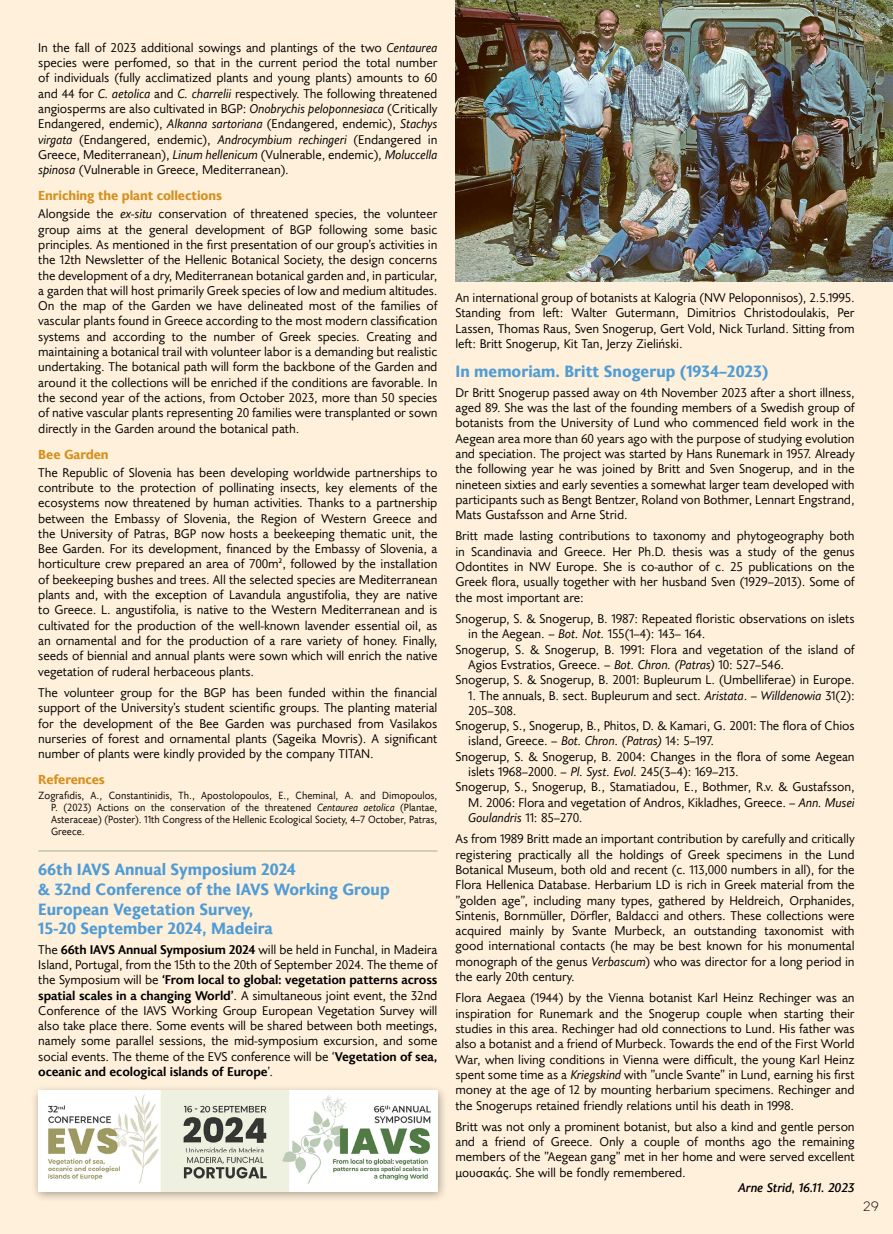
<style>
.page{position:relative;width:893px;height:1234px;background:#fff}
.page>*{position:absolute;margin:0;border:0;box-sizing:border-box;transform-origin:0 0}
.ENG_title{font:800 16.5px/19.5px "Joanna Sans Nova";color:#509cd5;scale:.96 1}
.t1{font:300 13.5px "CF Asty Std";color:#000}
.ENG_title_Sub_2{font:800 13.2px "Joanna Sans Nova";letter-spacing:-.01em;color:#d5911e}
.ENG_paragr_01_first{font:12.75px/15.3px "Joanna Sans Nova";letter-spacing:-.01em;color:#000;text-align:justify}
.ENG_author{font:italic 500 12.75px "Joanna Sans Nova";letter-spacing:-.01em;color:#000}
.ENG_Bibliografia{font:10.5px/12px "Joanna Sans Nova";color:#000;text-align:justify;scale:.95 1}
.s1{font-style:italic}
.s2{font-weight:700}
</style>
<div class="page">
<div style="left:0;top:0;width:893px;height:1233px;background:#fff0db"></div>
<hr style="left:38px;top:850px;width:399px;height:1px;background:#bfc8a7">
<img style="left:455px;top:0;width:438px;height:281px">
<div style="left:30px;top:1083px;width:418px;height:119px;background:#000;opacity:.35"></div>
<img style="left:38px;top:1090px;width:399px;height:101px">
<p class="ENG_paragr_01_first" style="left:38px;top:39px;width:401px">In the fall of 2023 additional sowings and plantings of the two <span class="s1">Centaurea </span>species were perfomed, so that in the current period the total number of individuals (fully acclimatized plants and young plants) amounts to 60 and 44 for <span class="s1">C. aetolica</span> and <span class="s1">C. charrelii</span> respectively. The following threatened angiosperms are also cultivated in BGP: <span class="s1">Onobrychis peloponnesiaca</span> (Critically Endangered, endemic), <span class="s1">Alkanna sartoriana</span> (Endangered, endemic), <span class="s1">Stachys virgata</span> (Endangered, endemic), <span class="s1">Androcymbium rechingeri</span> (Endangered in Greece, Mediterranean), <span class="s1">Linum hellenicum</span> (Vulnerable, endemic), <span class="s1">Moluccella spinosa</span> (Vulnerable in Greece, Mediterranean).</p>
<p class="ENG_title_Sub_2" style="left:38px;top:186px;width:185px">Enriching the plant collections</p>
<p class="ENG_paragr_01_first" style="left:38px;top:206px;width:401px">Alongside the <span class="s1">ex-situ</span> conservation of threatened species, the volunteer group aims at the general development of BGP following some basic principles. As mentioned in the first presentation of our group’s activities in the 12th Newsletter of the Hellenic Botanical Society, the design concerns the development of a dry, Mediterranean botanical garden and, in particular, a garden that will host primarily Greek species of low and medium altitudes.<br>On the map of the Garden we have delineated most of the families of vascular plants found in Greece according to the most modern classification systems and according to the number of Greek species. Creating and maintaining a botanical trail with volunteer labor is a demanding but realistic undertaking. The botanical path will form the backbone of the Garden and around it the collections will be enriched if the conditions are favorable. In the second year of the actions, from October 2023, more than 50 species of native vascular plants representing 20 families were transplanted or sown directly in the Garden around the botanical path.</p>
<p class="ENG_title_Sub_2" style="left:38px;top:444px;width:72px">Bee Garden</p>
<p class="ENG_paragr_01_first" style="left:38px;top:464px;width:401px">The Republic of Slovenia has been developing worldwide partnerships to contribute to the protection of pollinating insects, key elements of the ecosystems now threatened by human activities. Thanks to a partnership between the Embassy of Slovenia, the Region of Western Greece and the University of Patras, BGP now hosts a beekeeping thematic unit, the Bee Garden. For its development, financed by the Embassy of Slovenia, a horticulture crew prepared an area of 700m², followed by the installation of beekeeping bushes and trees. All the selected species are Mediterranean plants and, with the exception of Lavandula angustifolia, they are native to Greece. L. angustifolia, is native to the Western Mediterranean and is cultivated for the production of the well-known lavender essential oil, as an ornamental and for the production of a rare variety of honey. Finally, seeds of biennial and annual plants were sown which will enrich the native vegetation of ruderal herbaceous plants.</p>
<p class="ENG_paragr_01_first" style="left:38px;top:684px;width:401px">The volunteer group for the BGP has been funded within the financial support of the University’s student scientific groups. The planting material for the development of the Bee Garden was purchased from Vasilakos nurseries of forest and ornamental plants (Sageika Movris). A significant number of plants were kindly provided by the company TITAN.</p>
<p class="ENG_title_Sub_2" style="left:38px;top:769px;width:68px">References</p>
<p class="ENG_Bibliografia" style="left:51px;top:788px;width:408px;text-indent:-13px">Zografidis, A., Constantinidis, Th., Apostolopoulos, E., Cheminal, A. and Dimopoulos, P. (2023) Actions on the conservation of the threatened <span class="s1">Centaurea aetolica</span> (Plantae, Asteraceae) (Poster). 11th Congress of the Hellenic Ecological Society, 4–7 October, Patras, Greece.</p>
<p class="ENG_title" style="left:38px;top:858px;width:368px">66th IAVS Annual Symposium 2024<br>&amp; 32nd Conference of the IAVS Working Group European Vegetation Survey,<br>15-20 September 2024, Madeira</p>
<p class="ENG_paragr_01_first" style="left:38px;top:940px;width:401px">The <span class="s2">66th IAVS Annual Symposium 2024</span> will be held in Funchal, in Madeira Island, Portugal, from the 15th to the 20th of September 2024. The theme of the Symposium will be <span class="s2">‘From local to global: vegetation patterns across spatial scales in a changing World’</span>. A simultaneous joint event, the 32nd Conference of the IAVS Working Group European Vegetation Survey will also take place there. Some events will be shared between both meetings, namely some parallel sessions, the mid-symposium excursion, and some social events. The theme of the EVS conference will be ‘<span class="s2">Vegetation of sea, oceanic and ecological islands of Europe</span>’.</p>
<p class="ENG_paragr_01_first" style="left:455px;top:289px;width:401px">An international group of botanists at Kalogria (NW Peloponnisos), 2.5.1995.<br>Standing from left: Walter Gutermann, Dimitrios Christodoulakis, Per Lassen, Thomas Raus, Sven Snogerup, Gert Vold, Nick Turland. Sitting from left: Britt Snogerup, Kit Tan, Jerzy Zieliński.</p>
<p class="ENG_title" style="left:455px;top:360px;width:328px">In memoriam. Britt Snogerup (1934–2023)</p>
<p class="ENG_paragr_01_first" style="left:455px;top:384px;width:401px">Dr Britt Snogerup passed away on 4th November 2023 after a short illness, aged 89. She was the last of the founding members of a Swedish group of botanists from the University of Lund who commenced field work in the Aegean area more than 60 years ago with the purpose of studying evolution and speciation. The project was started by Hans Runemark in 1957. Already the following year he was joined by Britt and Sven Snogerup, and in the nineteen sixties and early seventies a somewhat larger team developed with participants such as Bengt Bentzer, Roland von Bothmer, Lennart Engstrand, Mats Gustafsson and Arne Strid.</p>
<p class="ENG_paragr_01_first" style="left:455px;top:527px;width:401px">Britt made lasting contributions to taxonomy and phytogeography both in Scandinavia and Greece. Her Ph.D. thesis was a study of the genus Odontites in NW Europe. She is co-author of c. 25 publications on the Greek flora, usually together with her husband Sven (1929–2013). Some of the most important are:</p>
<p class="ENG_paragr_01_first" style="left:468px;top:610px;width:388px;text-indent:-13px">Snogerup, S. &amp; Snogerup, B. 1987: Repeated floristic observations on islets in the Aegean. – <span class="s1">Bot. Not.</span> 155(1–4): 143– 164.</p>
<p class="ENG_paragr_01_first" style="left:468px;top:641px;width:388px;text-indent:-13px">Snogerup, S. &amp; Snogerup, B. 1991: Flora and vegetation of the island of<br>Agios Evstratios, Greece. – <span class="s1">Bot. Chron. (Patras)</span> 10: 527–546.</p>
<p class="ENG_paragr_01_first" style="left:455px;top:671px;width:401px">Snogerup, S. &amp; Snogerup, B. 2001: Bupleurum L. (Umbelliferae) in Europe.</p>
<p class="ENG_paragr_01_first" style="left:468px;top:686px;width:388px">1. The annuals, B. sect. Bupleurum and sect. <span class="s1">Aristata</span>. – <span class="s1">Willdenowia</span> 31(2):<br>205–308.</p>
<p class="ENG_paragr_01_first" style="left:468px;top:717px;width:388px;text-indent:-13px">Snogerup, S., Snogerup, B., Phitos, D. &amp; Kamari, G. 2001: The flora of Chios island, Greece. – <span class="s1">Bot. Chron. (Patras)</span> 14: 5–197.</p>
<p class="ENG_paragr_01_first" style="left:468px;top:748px;width:388px;text-indent:-13px">Snogerup, S. &amp; Snogerup, B. 2004: Changes in the flora of some Aegean islets 1968–2000. – <span class="s1">Pl. Syst. Evol.</span> 245(3–4): 169–213.</p>
<p class="ENG_paragr_01_first" style="left:468px;top:778px;width:388px;text-indent:-13px">Snogerup, S., Snogerup, B., Stamatiadou, E., Bothmer, R.v. &amp; Gustafsson, M. 2006: Flora and vegetation of Andros, Kikladhes, Greece. – <span class="s1">Ann. Musei Goulandris</span> 11: 85–270.</p>
<p class="ENG_paragr_01_first" style="left:455px;top:830px;width:401px">As from 1989 Britt made an important contribution by carefully and critically registering practically all the holdings of Greek specimens in the Lund Botanical Museum, both old and recent (c. 113,000 numbers in all), for the Flora Hellenica Database. Herbarium LD is rich in Greek material from the ”golden age”, including many types, gathered by Heldreich, Orphanides, Sintenis, Bornmüller, Dörfler, Baldacci and others. These collections were acquired mainly by Svante Murbeck, an outstanding taxonomist with good international contacts (he may be best known for his monumental monograph of the genus <span class="s1">Verbascum</span>) who was director for a long period in the early 20th century.</p>
<p class="ENG_paragr_01_first" style="left:455px;top:989px;width:401px">Flora Aegaea (1944) by the Vienna botanist Karl Heinz Rechinger was an inspiration for Runemark and the Snogerup couple when starting their studies in this area. Rechinger had old connections to Lund. His father was also a botanist and a friend of Murbeck. Towards the end of the First World War, when living conditions in Vienna were difficult, the young Karl Heinz spent some time as a <span class="s1">Kriegskind</span> with ”uncle Svante” in Lund, earning his first money at the age of 12 by mounting herbarium specimens. Rechinger and the Snogerups retained friendly relations until his death in 1998.</p>
<p class="ENG_paragr_01_first" style="left:455px;top:1117px;width:401px">Britt was not only a prominent botanist, but also a kind and gentle person and a friend of Greece. Only a couple of months ago the remaining members of the ”Aegean gang” met in her home and were served excellent μουσακάς. She will be fondly remembered.</p>
<p class="ENG_author" style="left:738px;top:1178px;width:118px">Arne Strid, 16.11. 2023</p>
<p class="t1" style="left:863px;top:1198px;width:17px">29</p>
</div>
